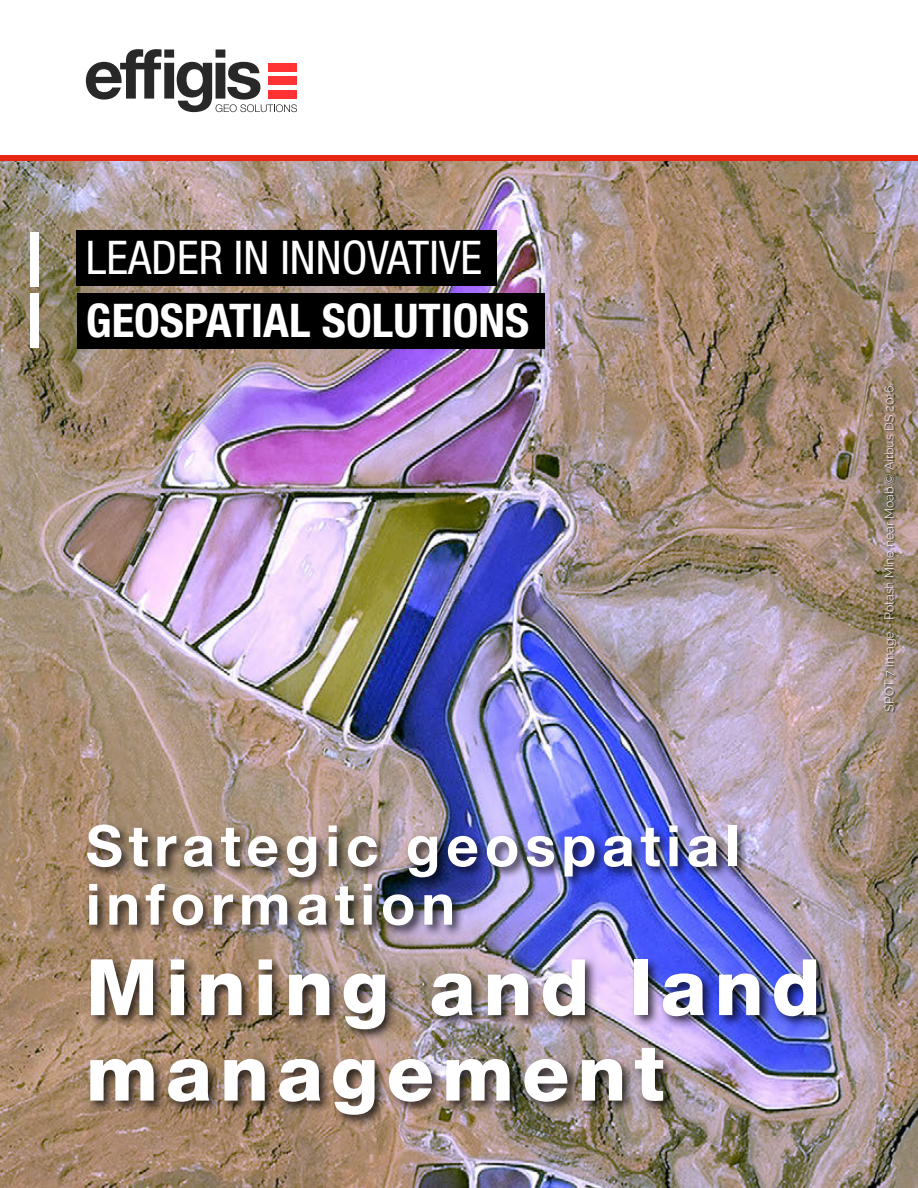
<style>
.page{position:relative;width:918px;height:1188px;background:#fff}
.page>*{position:absolute;margin:0;border:0;box-sizing:border-box;transform-origin:0 0}
.t1{font:800 78px/85.5px "Helvetica Neue LT Std";letter-spacing:.1em;color:#fff}
.t2{font:700 57px/58.5px "Helvetica Neue LT Std";letter-spacing:.1em;color:#fff}
.t3{font:700 condensed 46.5px "Helvetica Neue LT Std";color:#fff}
.t4{font:condensed 46.5px "Helvetica Neue LT Std";color:#fff}
.t5{font:300 12.3px "Raleway";color:#fff}
</style>
<div class="page">
<img style="left:0;top:161px;width:918px;height:1027px">
<hr style="left:0;top:948px;width:1px;height:240px;background:#f7eff7">
<svg style="left:86px;top:49px;width:211px;height:63px"></svg>
<div style="left:31px;top:293px;width:8px;height:55px;background:#fff"></div>
<div style="left:31px;top:232px;width:8px;height:54px;background:#fff"></div>
<div style="left:0;top:156px;width:918px;height:5px;background:#e52713"></div>
<div style="left:77px;top:231px;width:420px;height:55px;background:#000"></div>
<div style="left:77px;top:293px;width:467px;height:55px;background:#000"></div>
<div style="left:84px;top:821px;width:665px;height:117px;background:#000;opacity:.75"></div>
<div style="left:86px;top:956px;width:743px;height:172px;background:#000;opacity:.75"></div>
<div style="left:884px;top:385px;width:14px;height:328px;background:#000;opacity:.75"></div>
<h3 class="t4" style="left:86px;top:231px;width:398px">LEADER IN INNOVATIVE</h3>
<h3 class="t3" style="left:86px;top:292px;width:445px">GEOSPATIAL SOLUTIONS</h3>
<h2 class="t2" style="left:86px;top:815px;width:655px">Strategic geospatial information</h2>
<h1 class="t1" style="left:86px;top:944px;width:736px">Mining and land management</h1>
<p class="t5" style="left:882px;top:712px;width:330px;rotate:-90deg">SPOT 7 image - Potash Mine near Moab © Airbus DS 2016.</p>
</div>
